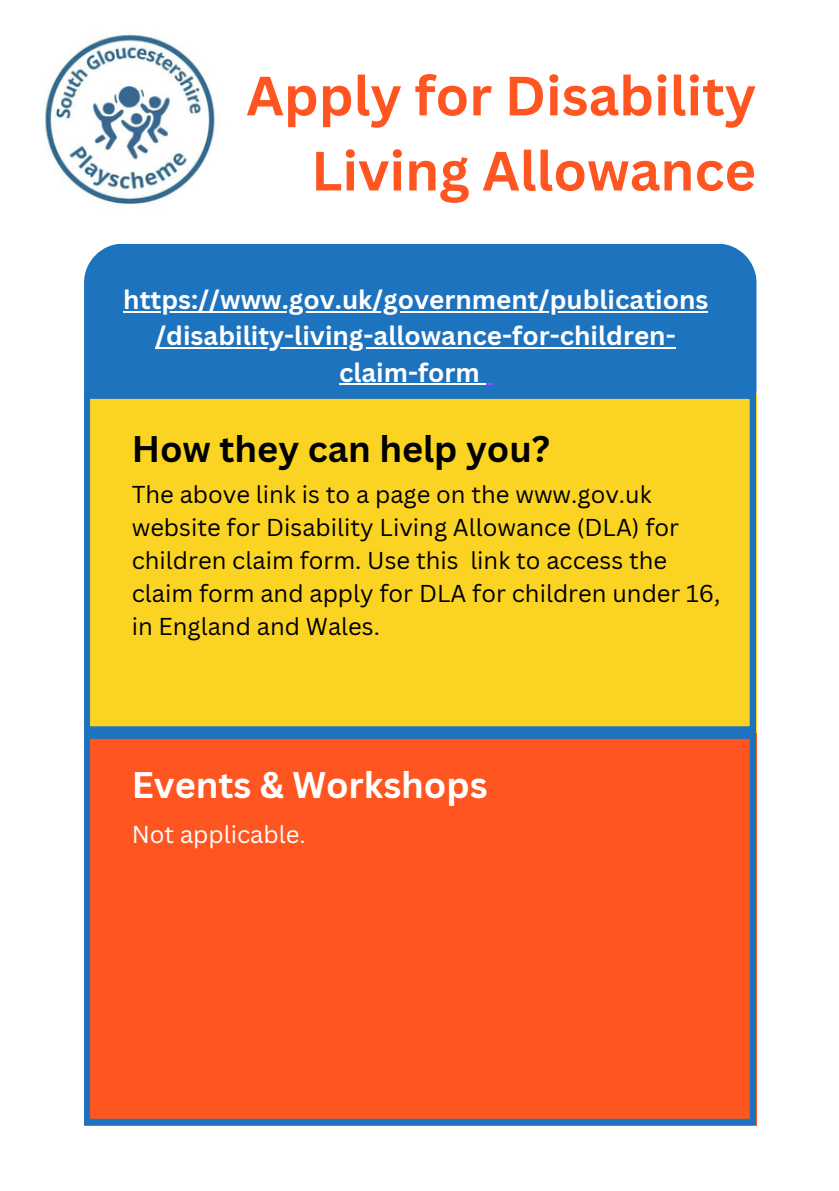
<style>
.page{position:relative;width:839px;height:1191px;background:#fff}
.page>*{position:absolute;margin:0;border:0;box-sizing:border-box;transform-origin:0 0}
.t1{font:700 54px/75px "Canva Sans";color:#ff5521;text-align:right}
.t2{font:700 36px "Canva Sans";color:#000}
.t3{font:700 36px "Canva Sans";color:#fff}
.t4{font:700 26px/36px "Canva Sans";color:#fff;text-align:center}
.t5{font:23.8px/33px "Canva Sans";color:#000}
.t6{font:23.8px "Canva Sans";color:#fff}
</style>
<div class="page">
<img style="left:45px;top:34px;width:170px;height:171px">
<div style="left:84px;top:244px;width:672px;height:204px;background:#1e73be;border-radius:39px"></div>
<div style="left:84px;top:398px;width:671px;height:334px;background:#fbd322"></div>
<div style="left:84px;top:733px;width:671px;height:392px;background:#ff5521"></div>
<hr style="left:123px;top:311px;width:584px;height:1px;background:#fff">
<hr style="left:155px;top:347px;width:520px;height:1px;background:#fff">
<hr style="left:339px;top:383px;width:141px;height:2px;background:#fff">
<svg style="left:480px;top:383px;width:12px;height:2px"></svg>
<p class="t1" style="left:246px;top:57px;width:511px">Apply for Disability<br>Living Allowance</p>
<p class="t4" style="left:123px;top:281px;width:586px">https://www.gov.uk/government/publications /disability-living-allowance-for-children&shy;claim-form</p>
<p class="t2" style="left:132px;top:423px;width:420px">How they can help you?</p>
<p class="t5" style="left:132px;top:478px;width:590px">The above link is to a page on the www.gov.uk website for Disability Living Allowance (DLA) for children claim form. Use this link to access the claim form and apply for DLA for children under 16, in England and Wales.</p>
<p class="t3" style="left:132px;top:760px;width:357px">Events &amp; Workshops</p>
<p class="t6" style="left:132px;top:818px;width:175px">Not applicable.</p>
</div>
